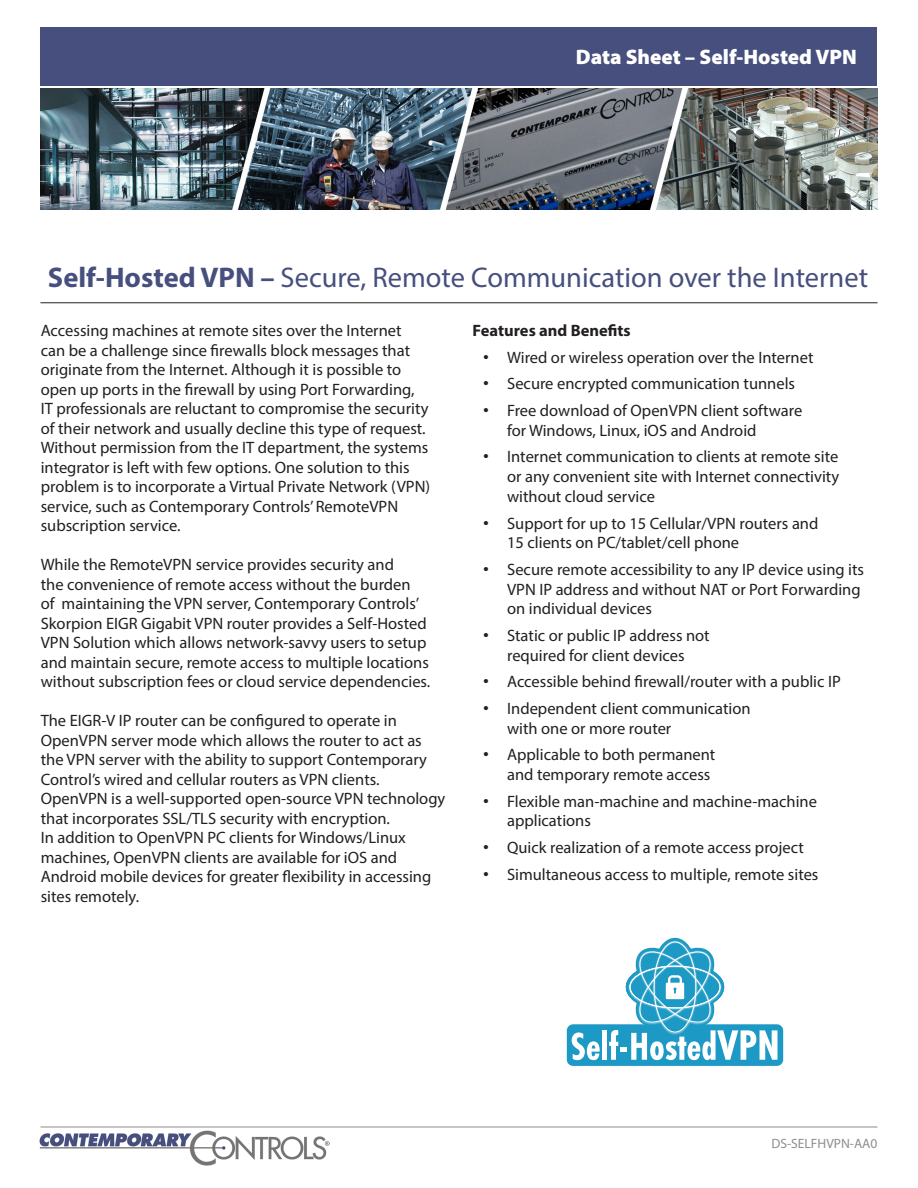
<style>
.page{position:relative;width:918px;height:1188px;background:#fff}
.page>*{position:absolute;margin:0;border:0;box-sizing:border-box;transform-origin:0 0}
.t1{font:28.5px "Myriad Pro";color:#464f7e}
.t2{font:900 21px "Myriad Pro";color:#fff}
.t3{font:16.5px/19.5px "Myriad Pro";color:#231f20}
.t4{font:700 16.5px "Myriad Pro";color:#231f20}
.t5{font:13.5px "Myriad Pro";color:#8e8e8d}
.s1{font-weight:700}
.s2{font-family:"Arial"}
</style>
<div class="page">
<hr style="left:40px;top:1127px;width:838px;height:1px;background:#8e8d8c">
<div style="left:40px;top:27px;width:838px;height:59px;background:#464f7e"></div>
<img style="left:40px;top:1131px;width:290px;height:35px">
<hr style="left:40px;top:302px;width:838px;height:1px;background:#231f20">
<img style="left:40px;top:89px;width:838px;height:120px">
<div style="left:567px;top:1024px;width:216px;height:42px;background:#1c99c4;border-radius:6px"></div>
<svg style="left:572px;top:1032px;width:28px;height:28px"></svg>
<div style="left:602px;top:1030px;width:5px;height:30px;background:#fff"></div>
<svg style="left:609px;top:937px;width:169px;height:123px"></svg>
<p class="t2" style="left:576px;top:43px;width:283px">Data Sheet – Self-Hosted VPN</p>
<p class="t1" style="left:48px;top:260px;width:822px"><span class="s1">Self-Hosted VPN –</span> Secure, Remote Communication over the Internet</p>
<p class="t3" style="left:41px;top:321px;width:391px">Accessing machines at remote sites over the Internet can be a challenge since firewalls block messages that originate from the Internet. Although it is possible to open up ports in the firewall by using Port Forwarding, IT professionals are reluctant to compromise the security of their network and usually decline this type of request.<br>Without permission from the IT department, the systems integrator is left with few options. One solution to this problem is to incorporate a Virtual Private Network (VPN) service, such as Contemporary Controls’ RemoteVPN subscription service.</p>
<p class="t3" style="left:41px;top:555px;width:391px">While the RemoteVPN service provides security and<br>the convenience of remote access without the burden<br>of maintaining the VPN server, Contemporary Controls’ Skorpion EIGR Gigabit VPN router provides a Self-Hosted VPN Solution which allows network-savvy users to setup and maintain secure, remote access to multiple locations without subscription fees or cloud service dependencies.</p>
<p class="t3" style="left:41px;top:711px;width:388px">The EIGR-V IP router can be configured to operate in OpenVPN server mode which allows the router to act as the VPN server with the ability to support Contemporary Control’s wired and cellular routers as VPN clients.</p>
<p class="t3" style="left:41px;top:789px;width:406px">OpenVPN is a well-supported open-source VPN technology that incorporates SSL/TLS security with encryption.<br>In addition to OpenVPN PC clients for Windows/Linux machines, OpenVPN clients are available for iOS and Android mobile devices for greater flexibility in accessing sites remotely.</p>
<p class="t4" style="left:473px;top:320px;width:160px">Features and Benefits</p>
<p class="t3" style="left:483px;top:347px;width:332px"><span class="s2">•</span> Wired or wireless operation over the Internet</p>
<p class="t3" style="left:483px;top:374px;width:314px"><span class="s2">•</span> Secure encrypted communication tunnels</p>
<p class="t3" style="left:507px;top:400px;width:297px;text-indent:-24px"><span class="s2">•</span> Free download of OpenVPN client software for Windows, Linux, iOS and Android</p>
<p class="t3" style="left:507px;top:447px;width:334px;text-align:justify;text-indent:-24px"><span class="s2">•</span> Internet communication to clients at remote site or any convenient site with Internet connectivity without cloud service</p>
<p class="t3" style="left:507px;top:513px;width:313px;text-indent:-24px"><span class="s2">•</span> Support for up to 15 Cellular/VPN routers and<br>15 clients on PC/tablet/cell phone</p>
<p class="t3" style="left:507px;top:559px;width:358px;text-indent:-24px"><span class="s2">•</span> Secure remote accessibility to any IP device using its<br>VPN IP address and without NAT or Port Forwarding on individual devices</p>
<p class="t3" style="left:483px;top:625px;width:228px;text-align:center"><span class="s2">•</span> Static or public IP address not required for client devices</p>
<p class="t3" style="left:483px;top:672px;width:359px"><span class="s2">•</span> Accessible behind firewall/router with a public IP</p>
<p class="t3" style="left:507px;top:698px;width:245px;text-indent:-24px"><span class="s2">•</span> Independent client communication with one or more router</p>
<p class="t3" style="left:483px;top:745px;width:234px;text-align:right"><span class="s2">•</span> Applicable to both permanent and temporary remote access</p>
<p class="t3" style="left:507px;top:791px;width:311px;text-indent:-24px"><span class="s2">•</span> Flexible man-machine and machine-machine applications</p>
<p class="t3" style="left:483px;top:837px;width:322px"><span class="s2">•</span> Quick realization of a remote access project</p>
<p class="t3" style="left:483px;top:864px;width:337px"><span class="s2">•</span> Simultaneous access to multiple, remote sites</p>
<p class="t5" style="left:771px;top:1135px;width:108px">DS-SELFHVPN-AA0</p>
</div>
